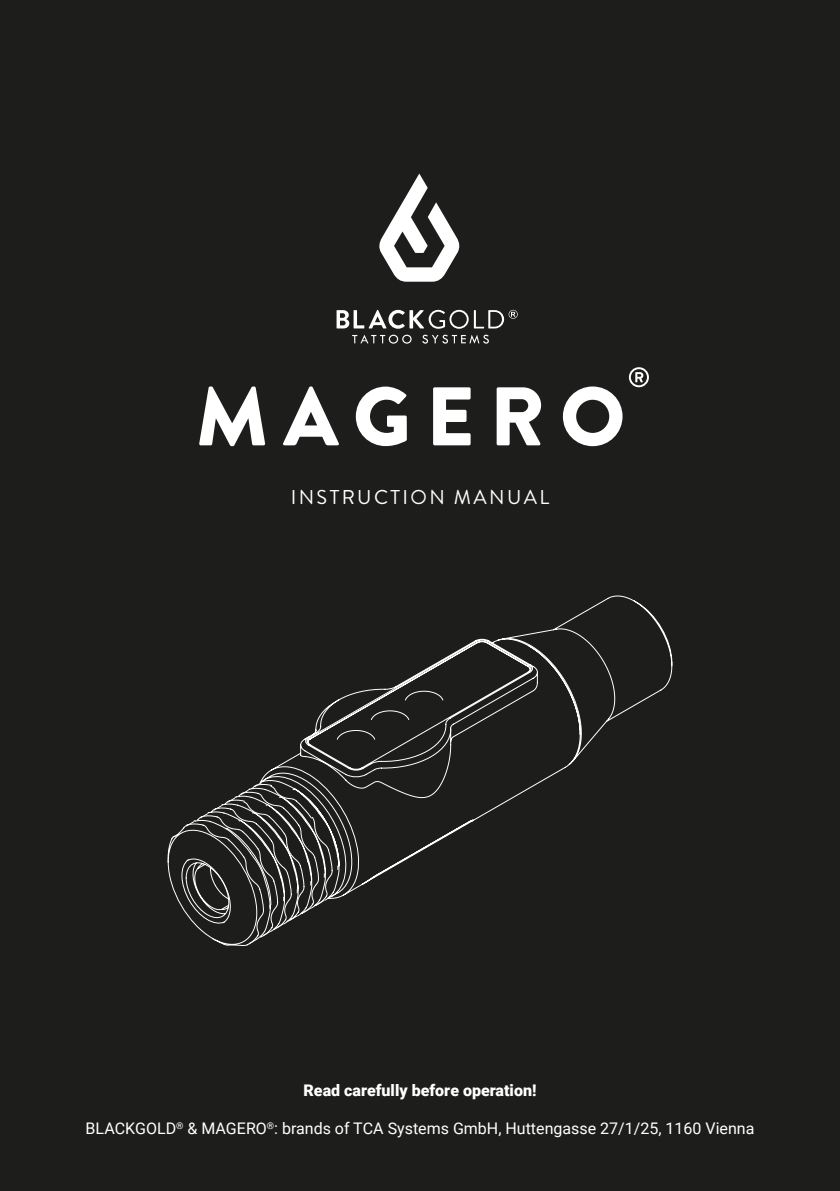
<style>
.page{position:relative;width:840px;height:1191px;background:#fff}
.page>*{position:absolute;margin:0;border:0;box-sizing:border-box;transform-origin:0 0}
.t1{font:20px "Brandon Grotesque";letter-spacing:.12em;color:#fff}
.t2{font:16px "Roboto";color:#fff}
.t3{font:900 16px "Roboto";color:#fff}
</style>
<div class="page">
<div style="left:0;top:0;width:839px;height:1191px;background:#1d1d1b"></div>
<svg style="left:336px;top:310px;width:181px;height:34px"></svg>
<svg style="left:379px;top:173px;width:81px;height:109px"></svg>
<svg style="left:199px;top:386px;width:66px;height:60px"></svg>
<svg style="left:283px;top:386px;width:56px;height:59px"></svg>
<svg style="left:355px;top:386px;width:51px;height:60px"></svg>
<svg style="left:433px;top:387px;width:37px;height:58px"></svg>
<svg style="left:496px;top:387px;width:44px;height:58px"></svg>
<svg style="left:562px;top:386px;width:60px;height:60px"></svg>
<svg style="left:628px;top:367px;width:20px;height:20px"></svg>
<svg style="left:225px;top:595px;width:447px;height:351px"></svg>
<svg style="left:167px;top:781px;width:171px;height:164px"></svg>
<p class="t1" style="left:290px;top:483px;width:260px">INSTRUCTION MANUAL</p>
<p class="t3" style="left:303px;top:1079px;width:234px">Read carefully before operation!</p>
<p class="t2" style="left:86px;top:1117px;width:670px">BLACKGOLD<sup>®</sup> &amp; MAGERO<sup>®</sup>: brands of TCA Systems GmbH, Huttengasse 27/1/25, 1160 Vienna</p>
</div>
